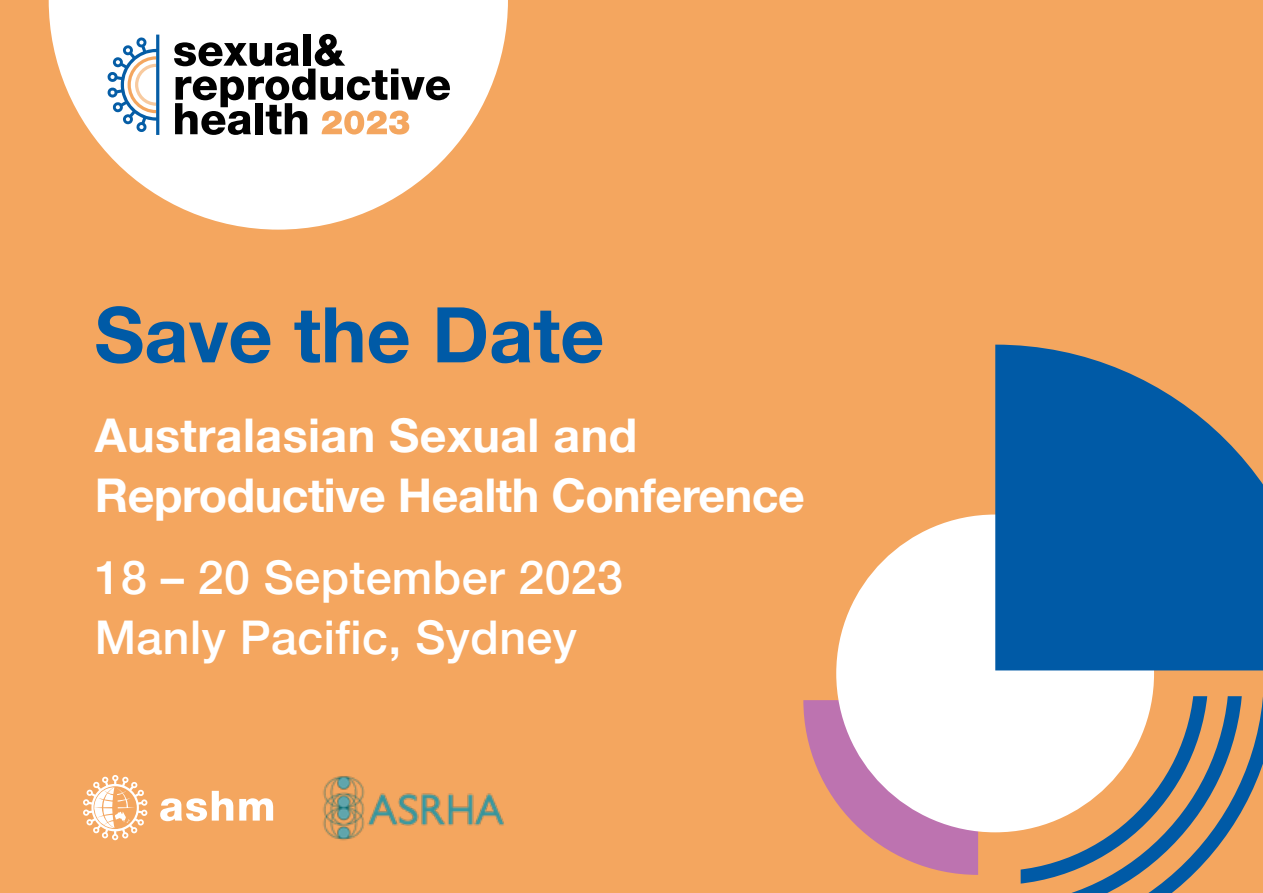
<style>
.page{position:relative;width:1263px;height:893px;background:#f4a65f}
.page>*{position:absolute;margin:0;border:0;box-sizing:border-box;transform-origin:0 0}
.t1{font:700 76.8px "Helvetica Neue";color:#005aa6}
.t2{font:700 46.5px/60px "Helvetica Neue";letter-spacing:-.01em;color:#fff}
.t3{font:500 46.5px/60px "Helvetica Neue";letter-spacing:.01em;color:#fff}
</style>
<div class="page">
<svg style="left:49px;top:0;width:459px;height:230px;fill:#fff"></svg>
<svg style="left:107px;top:35px;width:52px;height:100px;background:#c2d1dd"></svg>
<svg style="left:174px;top:34px;width:276px;height:101px;background:#b2aeab"></svg>
<svg style="left:160px;top:791px;width:73px;height:30px"></svg>
<svg style="left:239px;top:798px;width:34px;height:23px"></svg>
<svg style="left:83px;top:775px;width:65px;height:65px"></svg>
<img style="left:323px;top:776px;width:181px;height:65px">
<svg style="left:803px;top:700px;width:175px;height:175px"></svg>
<div style="left:836px;top:514px;width:318px;height:318px;background:#fff;border-radius:50%"></div>
<svg style="left:995px;top:345px;width:268px;height:325px;background:#1f639c"></svg>
<svg style="left:1020px;top:692px;width:243px;height:201px"></svg>
<h1 class="t1" style="left:94px;top:275px;width:511px">Save the Date</h1>
<p class="t2" style="left:95px;top:406px;width:711px">Australasian Sexual and<br>Reproductive Health Conference</p>
<p class="t3" style="left:95px;top:543px;width:530px">18 – 20 September 2023<br>Manly Pacific, Sydney</p>
</div>
